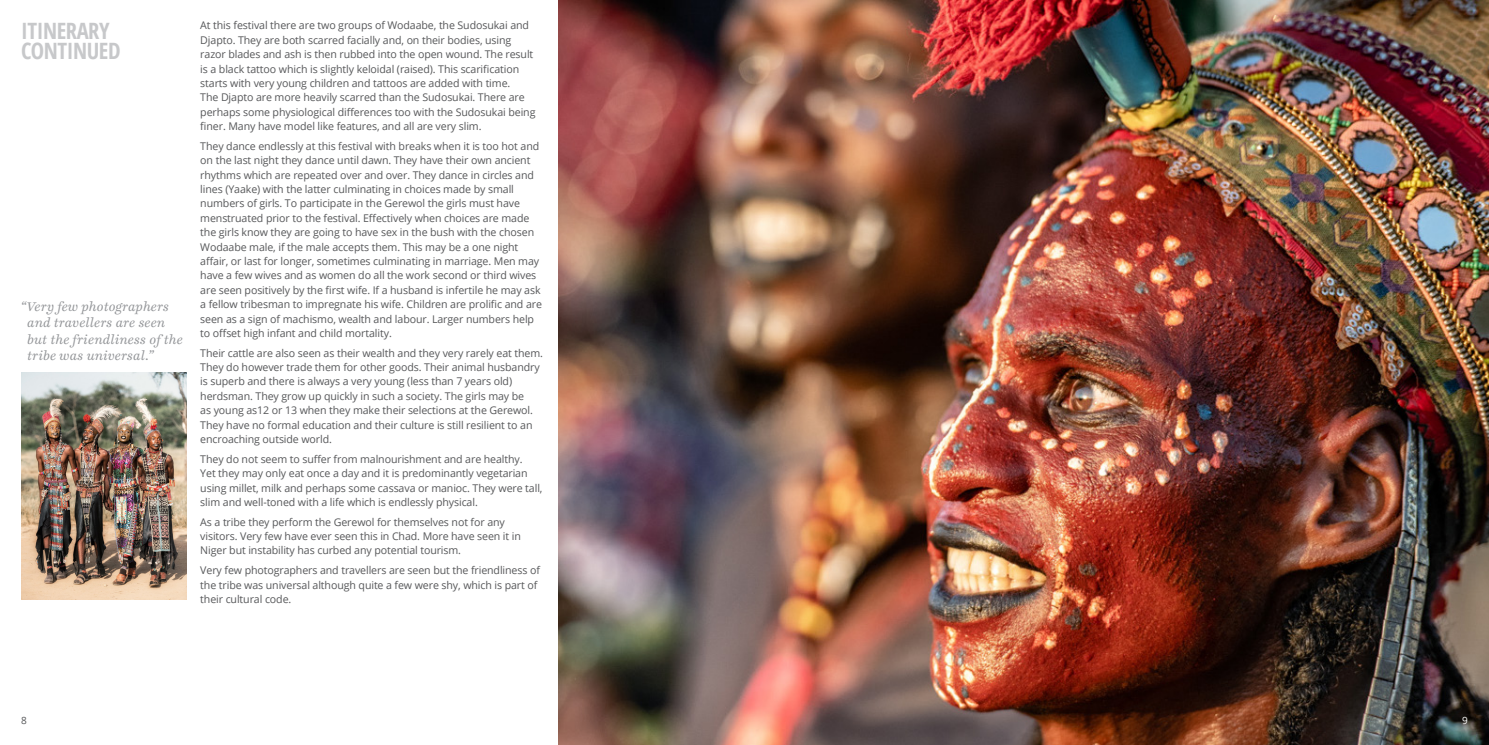
<style>
.page{position:relative;width:1489px;height:745px;background:#fff}
.page>*{position:absolute;margin:0;border:0;box-sizing:border-box;transform-origin:0 0}
.Heading_Colour{font:700 22.5px "Open Sans Condensed";letter-spacing:-.02em;color:#c7c8ca}
.t1{font:italic 13.75px/16.5px "Ingeborg";letter-spacing:.01em;color:#939598}
.Body{font:10.62px/14.4px "Open Sans";letter-spacing:-.01em;color:#57585a}
.t2{font:10px "Open Sans";color:#57585a}
.t3{font:10px "Open Sans";color:#fff}
</style>
<div class="page">
<img style="left:558px;top:0;width:930px;height:744px">
<img style="left:21px;top:372px;width:165px;height:227px">
<p class="Heading_Colour" style="left:21px;top:15px;width:90px">ITINERARY</p>
<p class="Heading_Colour" style="left:21px;top:35px;width:101px">CONTINUED</p>
<p class="t1" style="left:27px;top:297px;width:157px;text-indent:-6px">“Very few photographers and travellers are seen but the friendliness of the tribe was universal.”</p>
<p class="Body" style="left:200px;top:18px;width:337px">At this festival there are two groups of Wodaabe, the Sudosukai and Djapto. They are both scarred facially and, on their bodies, using razor blades and ash is then rubbed into the open wound. The result is a black tattoo which is slightly keloidal (raised). This scarification starts with very young children and tattoos are added with time.<br>The Djapto are more heavily scarred than the Sudosukai. There are perhaps some physiological differences too with the Sudosukai being finer. Many have model like features, and all are very slim.</p>
<p class="Body" style="left:200px;top:138px;width:343px">They dance endlessly at this festival with breaks when it is too hot and on the last night they dance until dawn. They have their own ancient rhythms which are repeated over and over. They dance in circles and lines (Yaake) with the latter culminating in choices made by small numbers of girls. To participate in the Gerewol the girls must have menstruated prior to the festival. Effectively when choices are made the girls know they are going to have sex in the bush with the chosen Wodaabe male, if the male accepts them. This may be a one night affair, or last for longer, sometimes culminating in marriage. Men may have a few wives and as women do all the work second or third wives are seen positively by the first wife. If a husband is infertile he may ask a fellow tribesman to impregnate his wife. Children are prolific and are seen as a sign of machismo, wealth and labour. Larger numbers help to offset high infant and child mortality.</p>
<p class="Body" style="left:200px;top:345px;width:344px">Their cattle are also seen as their wealth and they very rarely eat them.<br>They do however trade them for other goods. Their animal husbandry is superb and there is always a very young (less than 7 years old) herdsman. They grow up quickly in such a society. The girls may be<br>as young as12 or 13 when they make their selections at the Gerewol.<br>They have no formal education and their culture is still resilient to an encroaching outside world.</p>
<p class="Body" style="left:200px;top:451px;width:344px">They do not seem to suffer from malnourishment and are healthy.<br>Yet they may only eat once a day and it is predominantly vegetarian using millet, milk and perhaps some cassava or manioc. They were tall, slim and well-toned with a life which is endlessly physical.</p>
<p class="Body" style="left:200px;top:514px;width:322px">As a tribe they perform the Gerewol for themselves not for any visitors. Very few have ever seen this in Chad. More have seen it in<br>Niger but instability has curbed any potential tourism.</p>
<p class="Body" style="left:200px;top:562px;width:341px">Very few photographers and travellers are seen but the friendliness of the tribe was universal although quite a few were shy, which is part of their cultural code.</p>
<p class="t2" style="left:21px;top:712px;width:7px">8</p>
<p class="t3" style="left:1461px;top:712px;width:7px">9</p>
</div>
